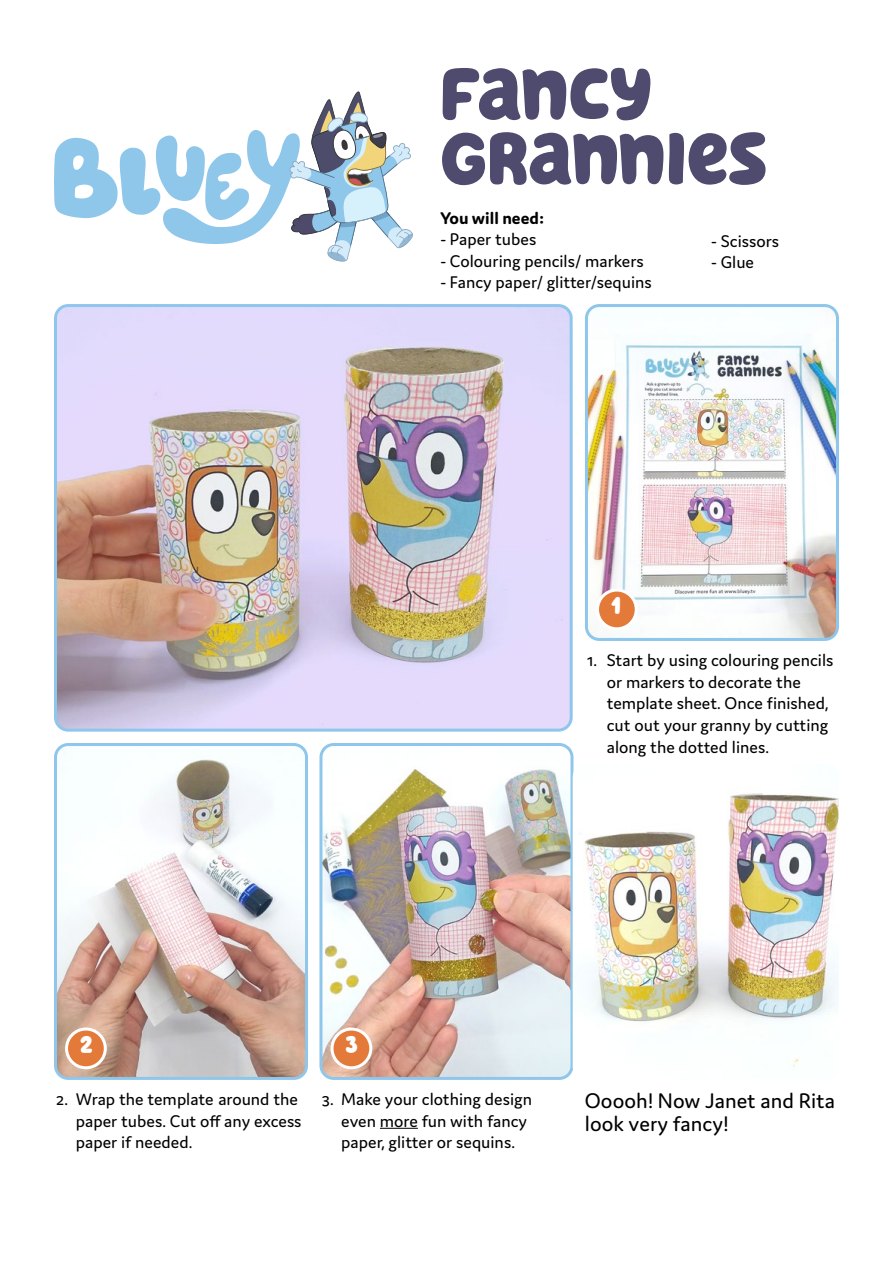
<style>
.page{position:relative;width:893px;height:1263px;background:#fff}
.page>*{position:absolute;margin:0;border:0;box-sizing:border-box;transform-origin:0 0}
.t1{font:75px/64.5px "Hello Headline";letter-spacing:-.005em;color:#4e4b6e}
.t2{font:24.6px "Hello Headline";color:#fff}
.t3{font:22.5px/22.5px "Domus";color:#000}
.t4{font:18px/21.6px "Domus";color:#000}
.t5{font:700 18px "Domus";color:#000}
</style>
<div class="page">
<img style="left:58px;top:308px;width:511px;height:420px">
<div style="left:54px;top:304px;width:519px;height:428px;border:3px solid #8fc6ec;border-radius:13px"></div>
<img style="left:589px;top:308px;width:246px;height:329px">
<div style="left:585px;top:304px;width:254px;height:337px;border:3px solid #8fc6ec;border-radius:13px"></div>
<div style="left:597px;top:590px;width:39px;height:39px;background:#e37a39;border-radius:50%"></div>
<div style="left:596px;top:589px;width:42px;height:41px;border:3px solid #fff;border-radius:50%"></div>
<svg style="left:54px;top:91px;width:359px;height:171px"></svg>
<img style="left:323px;top:747px;width:249px;height:329px">
<div style="left:319px;top:743px;width:254px;height:337px;border:3px solid #8fc6ec;border-radius:13px"></div>
<img style="left:58px;top:747px;width:246px;height:329px">
<div style="left:54px;top:743px;width:254px;height:337px;border:3px solid #8fc6ec;border-radius:13px"></div>
<img style="left:573px;top:764px;width:266px;height:303px">
<div style="left:67px;top:1029px;width:38px;height:39px;background:#e37a39;border-radius:50%"></div>
<div style="left:65px;top:1027px;width:42px;height:42px;border:3px solid #fff;border-radius:50%"></div>
<hr style="left:380px;top:1128px;width:38px;height:1px;background:#000">
<div style="left:332px;top:1029px;width:39px;height:39px;background:#e37a39;border-radius:50%"></div>
<div style="left:331px;top:1027px;width:41px;height:42px;border:3px solid #fff;border-radius:50%"></div>
<h1 class="t1" style="left:440px;top:63px;width:328px">FANCY<br>GRANNIES</h1>
<p class="t5" style="left:440px;top:208px;width:106px">You will need:</p>
<p class="t4" style="left:440px;top:228px;width:98px">- Paper tubes</p>
<p class="t4" style="left:440px;top:250px;width:205px">- Colouring pencils/ markers</p>
<p class="t4" style="left:440px;top:272px;width:213px">- Fancy paper/ glitter/sequins</p>
<p class="t4" style="left:711px;top:230px;width:70px">- Scissors</p>
<p class="t4" style="left:711px;top:251px;width:45px">- Glue</p>
<h2 class="t2" style="left:611px;top:591px;width:11px">1</h2>
<p class="t4" style="left:607px;top:649px;width:228px;text-indent:-19px">1. Start by using colouring pencils or markers to decorate the template sheet. Once finished, cut out your granny by cutting along the dotted lines.</p>
<h2 class="t2" style="left:80px;top:1030px;width:14px">2</h2>
<p class="t4" style="left:76px;top:1088px;width:227px;text-indent:-19px">2. Wrap the template around the paper tubes. Cut off any excess paper if needed.</p>
<h2 class="t2" style="left:346px;top:1030px;width:14px">3</h2>
<p class="t4" style="left:341px;top:1088px;width:192px;text-indent:-19px">3. Make your clothing design even more fun with fancy paper, glitter or sequins.</p>
<p class="t3" style="left:585px;top:1089px;width:252px">Ooooh! Now Janet and Rita look very fancy!</p>
</div>
